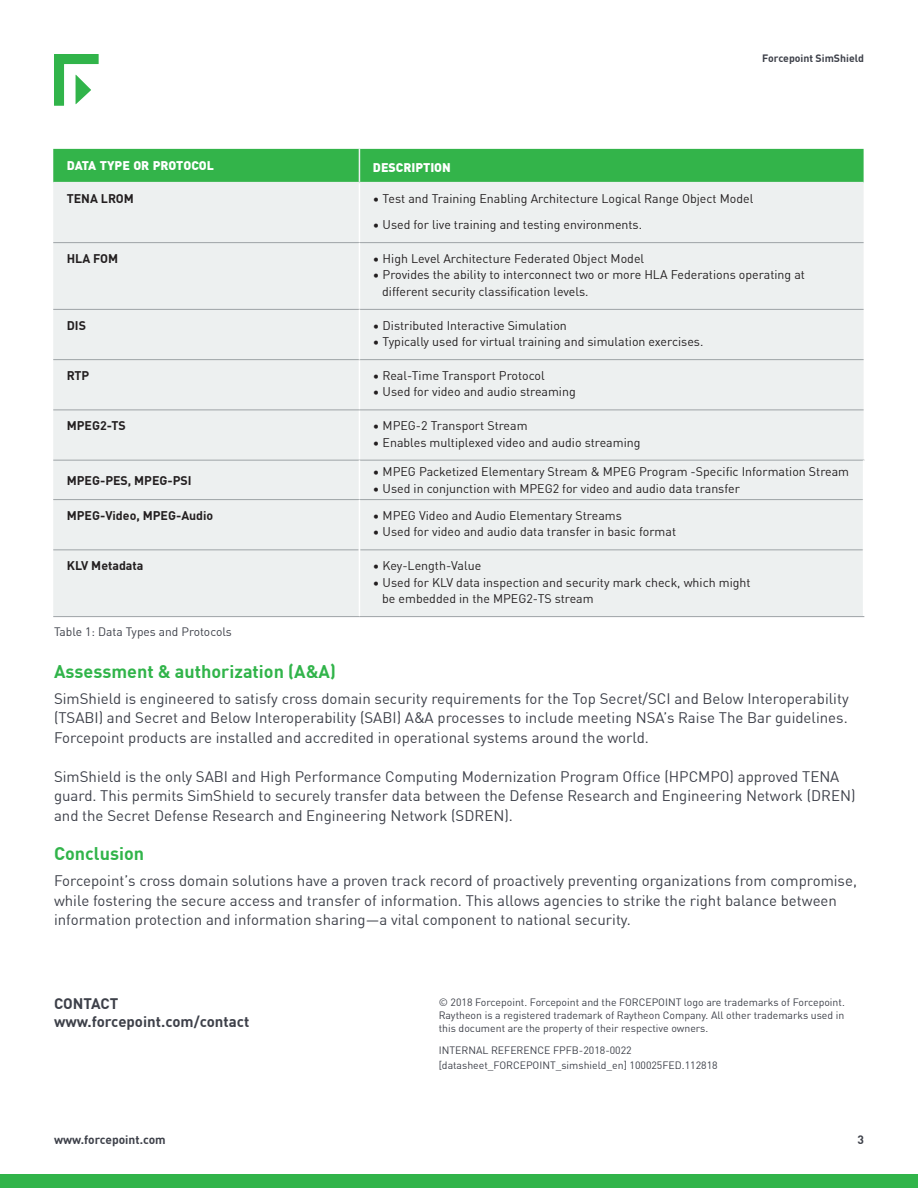
<style>
.page{position:relative;width:918px;height:1188px;background:#fff}
.page>*{position:absolute;margin:0;border:0;box-sizing:border-box;transform-origin:0 0}
.t1{font:700 18px "DIN Offc Pro";color:#31b44a}
.t2{font:15px/19.5px "DIN Offc Pro";color:#3d4049}
.t3{font:700 15px/18px "DIN Offc Pro";color:#3d4049}
.t4{font:12.3px/16.5px "DIN Offc Pro";color:#231f20}
.t5{font:700 12.3px "DIN Offc Pro";color:#231f20}
.t6{font:900 12.3px "DIN Offc Pro";color:#fff}
.t7{font:12px "DIN Offc Pro";color:#3d4049}
.t8{font:700 12px "DIN Offc Pro";color:#3d4049}
.t9{font:10.5px/12.6px "DIN Offc Pro";color:#3d4049;text-align:justify}
.t10{font:700 10.5px "DIN Offc Pro";color:#3d4049}
</style>
<div class="page">
<div style="left:0;top:1174px;width:918px;height:14px;background:#31b44a"></div>
<svg style="left:54px;top:54px;width:45px;height:52px"></svg>
<div style="left:53px;top:149px;width:811px;height:33px;background:#33b44a"></div>
<div style="left:53px;top:183px;width:811px;height:277px;background:#edf0f0"></div>
<div style="left:53px;top:461px;width:810px;height:155px;background:#edf0f0"></div>
<hr style="left:359px;top:410px;width:1px;height:50px;background:#fff">
<hr style="left:359px;top:149px;width:1px;height:33px;background:#edf0f0">
<hr style="left:53px;top:182px;width:306px;height:1px;background:#edf0f0">
<hr style="left:359px;top:182px;width:505px;height:1px;background:#edf0f0">
<hr style="left:359px;top:183px;width:1px;height:59px;background:#fff">
<hr style="left:359px;top:360px;width:1px;height:50px;background:#fff">
<hr style="left:53px;top:410px;width:306px;height:1px;background:#9da3a6">
<hr style="left:359px;top:410px;width:505px;height:1px;background:#9da3a6">
<hr style="left:53px;top:242px;width:306px;height:1px;background:#9da3a6">
<hr style="left:359px;top:242px;width:505px;height:1px;background:#9da3a6">
<hr style="left:359px;top:243px;width:1px;height:66px;background:#fff">
<hr style="left:53px;top:309px;width:306px;height:1px;background:#9da3a6">
<hr style="left:359px;top:309px;width:505px;height:1px;background:#9da3a6">
<hr style="left:53px;top:359px;width:306px;height:1px;background:#9da3a6">
<hr style="left:359px;top:359px;width:505px;height:1px;background:#9da3a6">
<hr style="left:359px;top:310px;width:1px;height:49px;background:#fff">
<hr style="left:53px;top:460px;width:306px;height:1px;background:#9da3a6">
<hr style="left:359px;top:460px;width:505px;height:1px;background:#9da3a6">
<hr style="left:359px;top:460px;width:1px;height:39px;background:#fff">
<hr style="left:863px;top:460px;width:1px;height:40px;background:#fff">
<hr style="left:53px;top:499px;width:306px;height:1px;background:#9da3a6">
<hr style="left:53px;top:550px;width:306px;height:1px;background:#9da3a6">
<hr style="left:359px;top:499px;width:504px;height:1px;background:#9da3a6">
<hr style="left:360px;top:550px;width:503px;height:1px;background:#9da3a6">
<hr style="left:359px;top:500px;width:1px;height:50px;background:#fff">
<hr style="left:359px;top:550px;width:1px;height:66px;background:#fff">
<hr style="left:53px;top:616px;width:306px;height:1px;background:#9da3a6">
<hr style="left:359px;top:616px;width:505px;height:1px;background:#9da3a6">
<p class="t10" style="left:762px;top:50px;width:103px">Forcepoint SimShield</p>
<p class="t6" style="left:67px;top:156px;width:149px">DATA TYPE OR PROTOCOL</p>
<p class="t6" style="left:373px;top:158px;width:79px">DESCRIPTION</p>
<p class="t5" style="left:67px;top:189px;width:69px">TENA LROM</p>
<p class="t4" style="left:373px;top:189px;width:382px">• Test and Training Enabling Architecture Logical Range Object Model</p>
<p class="t4" style="left:373px;top:216px;width:271px">• Used for live training and testing environments.</p>
<p class="t5" style="left:67px;top:249px;width:53px">HLA FOM</p>
<p class="t4" style="left:373px;top:249px;width:273px">• High Level Architecture Federated Object Model</p>
<p class="t4" style="left:382px;top:266px;width:424px;text-indent:-9px">• Provides the ability to interconnect two or more HLA Federations operating at different security classification levels.</p>
<p class="t5" style="left:67px;top:316px;width:21px">DIS</p>
<p class="t4" style="left:373px;top:316px;width:195px">• Distributed Interactive Simulation</p>
<p class="t4" style="left:373px;top:333px;width:332px">• Typically used for virtual training and simulation exercises.</p>
<p class="t5" style="left:67px;top:366px;width:24px">RTP</p>
<p class="t4" style="left:373px;top:366px;width:173px">• Real-Time Transport Protocol</p>
<p class="t4" style="left:373px;top:383px;width:204px">• Used for video and audio streaming</p>
<p class="t5" style="left:67px;top:416px;width:61px">MPEG2-TS</p>
<p class="t4" style="left:373px;top:417px;width:156px">• MPEG-2 Transport Stream</p>
<p class="t4" style="left:373px;top:433px;width:269px">• Enables multiplexed video and audio streaming</p>
<p class="t5" style="left:67px;top:471px;width:126px">MPEG-PES, MPEG-PSI</p>
<p class="t4" style="left:373px;top:463px;width:478px">• MPEG Packetized Elementary Stream &amp; MPEG Program -Specific Information Stream</p>
<p class="t4" style="left:373px;top:479px;width:368px">• Used in conjunction with MPEG2 for video and audio data transfer</p>
<p class="t5" style="left:67px;top:506px;width:148px">MPEG-Video, MPEG-Audio</p>
<p class="t4" style="left:373px;top:506px;width:250px">• MPEG Video and Audio Elementary Streams</p>
<p class="t4" style="left:373px;top:523px;width:305px">• Used for video and audio data transfer in basic format</p>
<p class="t5" style="left:67px;top:556px;width:78px">KLV Metadata</p>
<p class="t4" style="left:373px;top:557px;width:110px">• Key-Length-Value</p>
<p class="t4" style="left:382px;top:573px;width:370px;text-indent:-9px">• Used for KLV data inspection and security mark check, which might be embedded in the MPEG2-TS stream</p>
<p class="t7" style="left:54px;top:623px;width:179px">Table 1: Data Types and Protocols</p>
<p class="t1" style="left:54px;top:657px;width:284px">Assessment &amp; authorization (A&amp;A)</p>
<p class="t2" style="left:54px;top:688px;width:796px;text-align:justify">SimShield is engineered to satisfy cross domain security requirements for the Top Secret/SCI and Below Interoperability (TSABI) and Secret and Below Interoperability (SABI) A&amp;A processes to include meeting NSA’s Raise The Bar guidelines.<br>Forcepoint products are installed and accredited in operational systems around the world.</p>
<p class="t2" style="left:54px;top:766px;width:803px">SimShield is the only SABI and High Performance Computing Modernization Program Office (HPCMPO) approved TENA guard. This permits SimShield to securely transfer data between the Defense Research and Engineering Network (DREN) and the Secret Defense Research and Engineering Network (SDREN).</p>
<p class="t1" style="left:54px;top:839px;width:92px">Conclusion</p>
<p class="t2" style="left:54px;top:870px;width:804px">Forcepoint’s cross domain solutions have a proven track record of proactively preventing organizations from compromise, while fostering the secure access and transfer of information. This allows agencies to strike the right balance between information protection and information sharing—a vital component to national security.</p>
<p class="t3" style="left:54px;top:994px;width:197px">CONTACT www.forcepoint.com/contact</p>
<p class="t9" style="left:439px;top:996px;width:408px">© 2018 Forcepoint. Forcepoint and the FORCEPOINT logo are trademarks of Forcepoint.<br>Raytheon is a registered trademark of Raytheon Company. All other trademarks used in this document are the property of their respective owners.</p>
<p class="t9" style="left:439px;top:1042px;width:280px;line-height:15px">INTERNAL REFERENCE FPFB-2018-0022 [datasheet_FORCEPOINT_simshield_en] 100025FED.112818</p>
<p class="t8" style="left:54px;top:1131px;width:113px">www.forcepoint.com</p>
<p class="t8" style="left:857px;top:1130px;width:8px">3</p>
</div>
